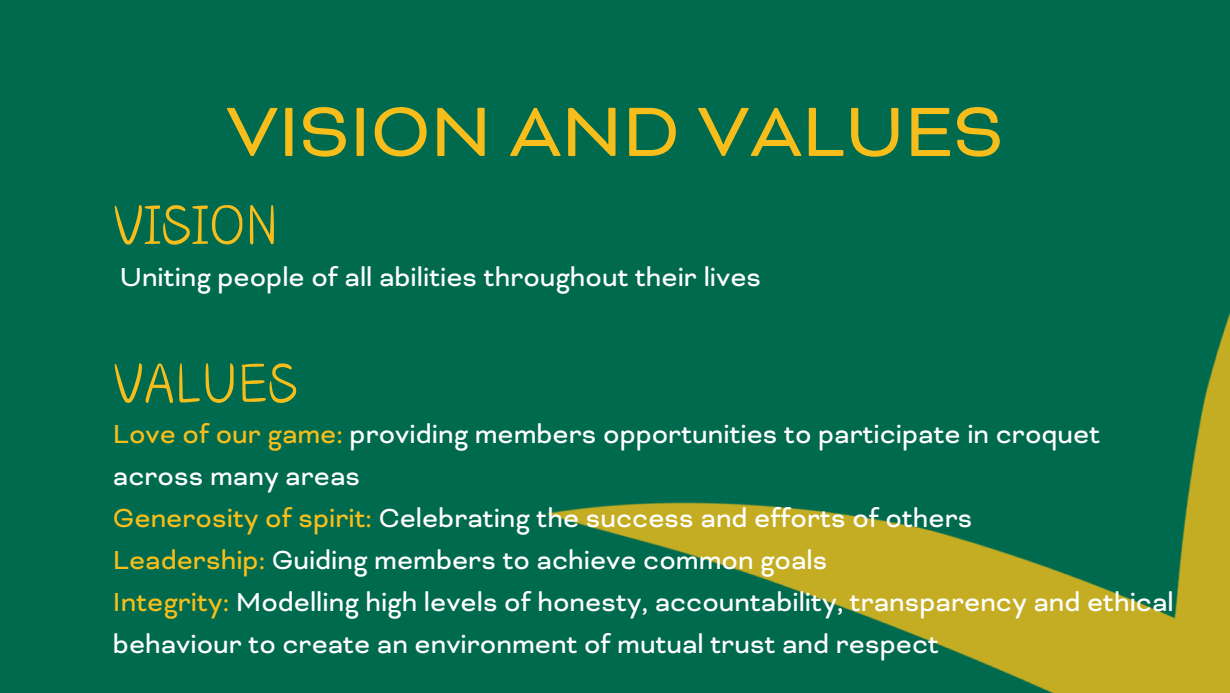
<style>
.page{position:relative;width:1230px;height:693px;background:#006a4e}
.page>*{position:absolute;margin:0;border:0;box-sizing:border-box;transform-origin:0 0}
.t1{font:80px "Bicyclette";color:#f7be1b}
.t2{font:60px "Canva Tickler";color:#f7be1b}
.t3{font:30px/42px "Bicyclette";color:#fff}
.s1{color:#f7be1b}
</style>
<div class="page">
<img style="left:547px;top:312px;width:683px;height:381px">
<p class="t1" style="left:226px;top:92px;width:779px">VISION AND VALUES</p>
<h1 class="t2" style="left:113px;top:194px;width:167px">VISION</h1>
<p class="t3" style="left:120px;top:258px;width:643px">Uniting people of all abilities throughout their lives</p>
<h2 class="t2" style="left:113px;top:353px;width:186px">VALUES</h2>
<h2 class="t3" style="left:113px;top:415px;width:989px"><span class="s1">Love of our game:</span> providing members opportunities to participate in croquet across many areas</h2>
<p class="t3" style="left:113px;top:499px;width:861px"><span class="s1">Generosity of spirit:</span> Celebrating the success and efforts of others</p>
<p class="t3" style="left:113px;top:541px;width:716px"><span class="s1">Leadership:</span> Guiding members to achieve common goals</p>
<p class="t3" style="left:113px;top:583px;width:1062px"><span class="s1">Integrity:</span> Modelling high levels of honesty, accountability, transparency and ethical behaviour to create an environment of mutual trust and respect</p>
</div>
